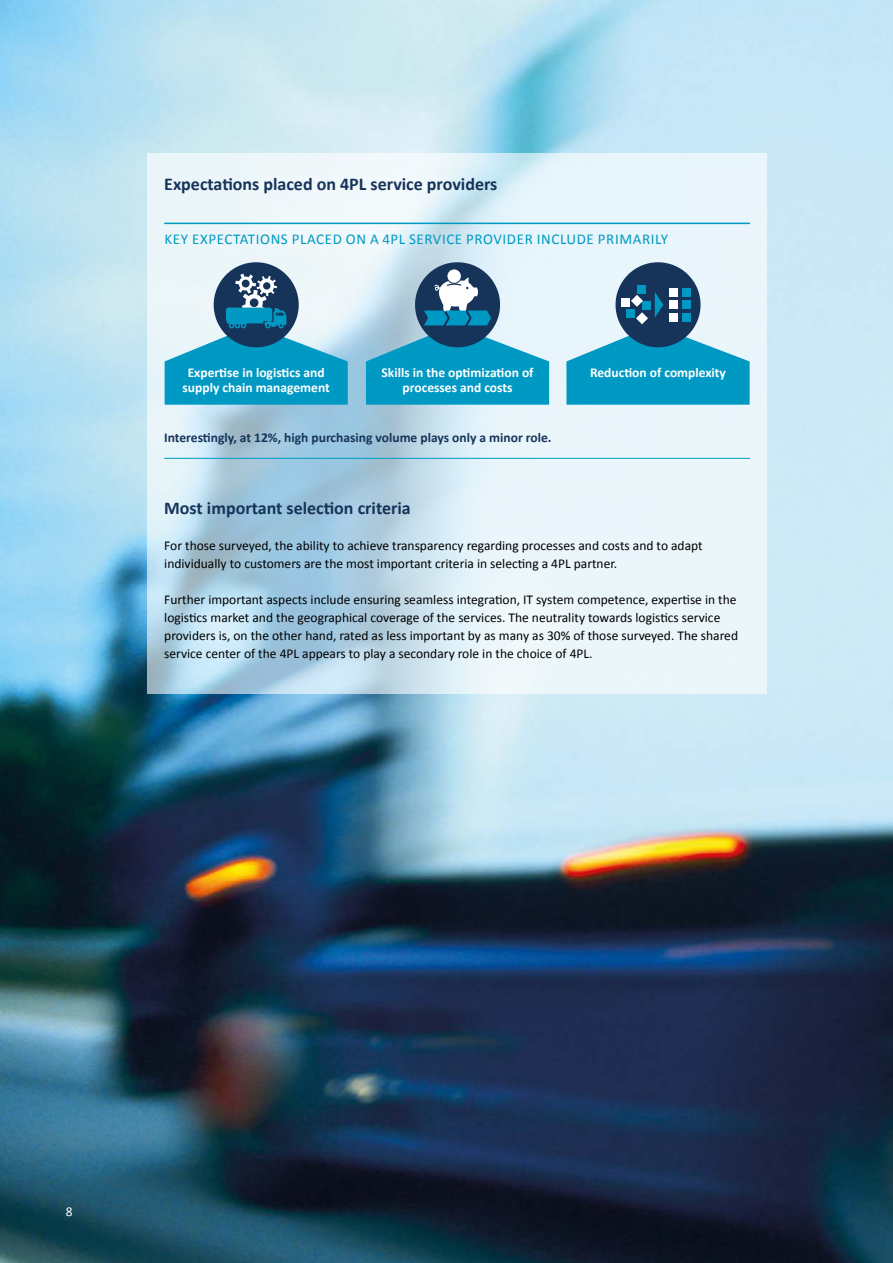
<style>
.page{position:relative;width:893px;height:1263px;background:#fff}
.page>*{position:absolute;margin:0;border:0;box-sizing:border-box;transform-origin:0 0}
.t1{font:700 18px "Calibri";color:#16345a}
.t2{font:15px "Calibri";letter-spacing:.04em;color:#0099c3}
.t3{font:13.5px/18px "Calibri";color:#000}
.t4{font:700 13.5px/15px "Calibri";color:#fff;text-align:center}
.t5{font:700 13.5px "Calibri";color:#16345a}
.t6{font:13.5px "Calibri";color:#fff}
</style>
<div class="page">
<img style="left:0;top:0;width:893px;height:1263px">
<svg style="left:147px;top:154px;width:620px;height:540px;background:#d6e9f2"></svg>
<hr style="left:164px;top:223px;width:586px;height:1px;background:#0099c3">
<hr style="left:164px;top:458px;width:586px;height:1px;background:#0099c3">
<svg style="left:165px;top:336px;width:183px;height:69px;background:#1ea4c9"></svg>
<div style="left:214px;top:262px;width:85px;height:85px;background:#16345a;border-radius:50%"></div>
<svg style="left:366px;top:336px;width:183px;height:69px;background:#1ba2c8"></svg>
<div style="left:415px;top:262px;width:85px;height:85px;background:#16345a;border-radius:50%"></div>
<svg style="left:566px;top:336px;width:184px;height:69px;background:#21a6ca"></svg>
<div style="left:615px;top:262px;width:86px;height:85px;background:#16345a;border-radius:50%"></div>
<div style="left:447px;top:269px;width:14px;height:14px;background:#fff;border-radius:50%"></div>
<div style="left:446px;top:268px;width:16px;height:16px;border:1px solid #16345a;border-radius:50%"></div>
<svg style="left:424px;top:277px;width:67px;height:48px"></svg>
<svg style="left:226px;top:274px;width:61px;height:54px"></svg>
<div style="left:637px;top:285px;width:8px;height:9px;background:#0099c3"></div>
<div style="left:626px;top:309px;width:9px;height:9px;background:#0099c3"></div>
<div style="left:642px;top:302px;width:9px;height:8px;background:#0099c3"></div>
<div style="left:621px;top:298px;width:9px;height:9px;background:#fff"></div>
<svg style="left:631px;top:295px;width:17px;height:29px"></svg>
<div style="left:669px;top:288px;width:9px;height:8px;background:#fff"></div>
<div style="left:669px;top:301px;width:9px;height:8px;background:#fff"></div>
<div style="left:669px;top:313px;width:9px;height:9px;background:#fff"></div>
<div style="left:682px;top:288px;width:9px;height:8px;background:#0099c3"></div>
<div style="left:682px;top:301px;width:9px;height:8px;background:#0099c3"></div>
<div style="left:682px;top:313px;width:9px;height:9px;background:#0099c3"></div>
<svg style="left:655px;top:292px;width:8px;height:25px"></svg>
<h1 class="t1" style="left:164px;top:171px;width:335px">Expectations placed on 4PL service providers</h1>
<p class="t2" style="left:165px;top:228px;width:505px">KEY EXPECTATIONS PLACED ON A 4PL SERVICE PROVIDER INCLUDE PRIMARILY</p>
<p class="t4" style="left:183px;top:364px;width:149px">Expertise in logistics and supply chain management</p>
<p class="t4" style="left:382px;top:364px;width:154px">Skills in the optimization of processes and costs</p>
<p class="t4" style="left:590px;top:364px;width:137px">Reduction of complexity</p>
<p class="t5" style="left:164px;top:428px;width:389px">Interestingly, at 12%, high purchasing volume plays only a minor role.</p>
<h1 class="t1" style="left:164px;top:495px;width:248px">Most important selection criteria</h1>
<p class="t3" style="left:164px;top:536px;width:540px">For those surveyed, the ability to achieve transparency regarding processes and costs and to adapt individually to customers are the most important criteria in selecting a 4PL partner.</p>
<p class="t3" style="left:164px;top:590px;width:575px">Further important aspects include ensuring seamless integration, IT system competence, expertise in the logistics market and the geographical coverage of the services. The neutrality towards logistics service providers is, on the other hand, rated as less important by as many as 30% of those surveyed. The shared service center of the 4PL appears to play a secondary role in the choice of 4PL.</p>
<p class="t6" style="left:66px;top:1207px;width:8px">8</p>
</div>
